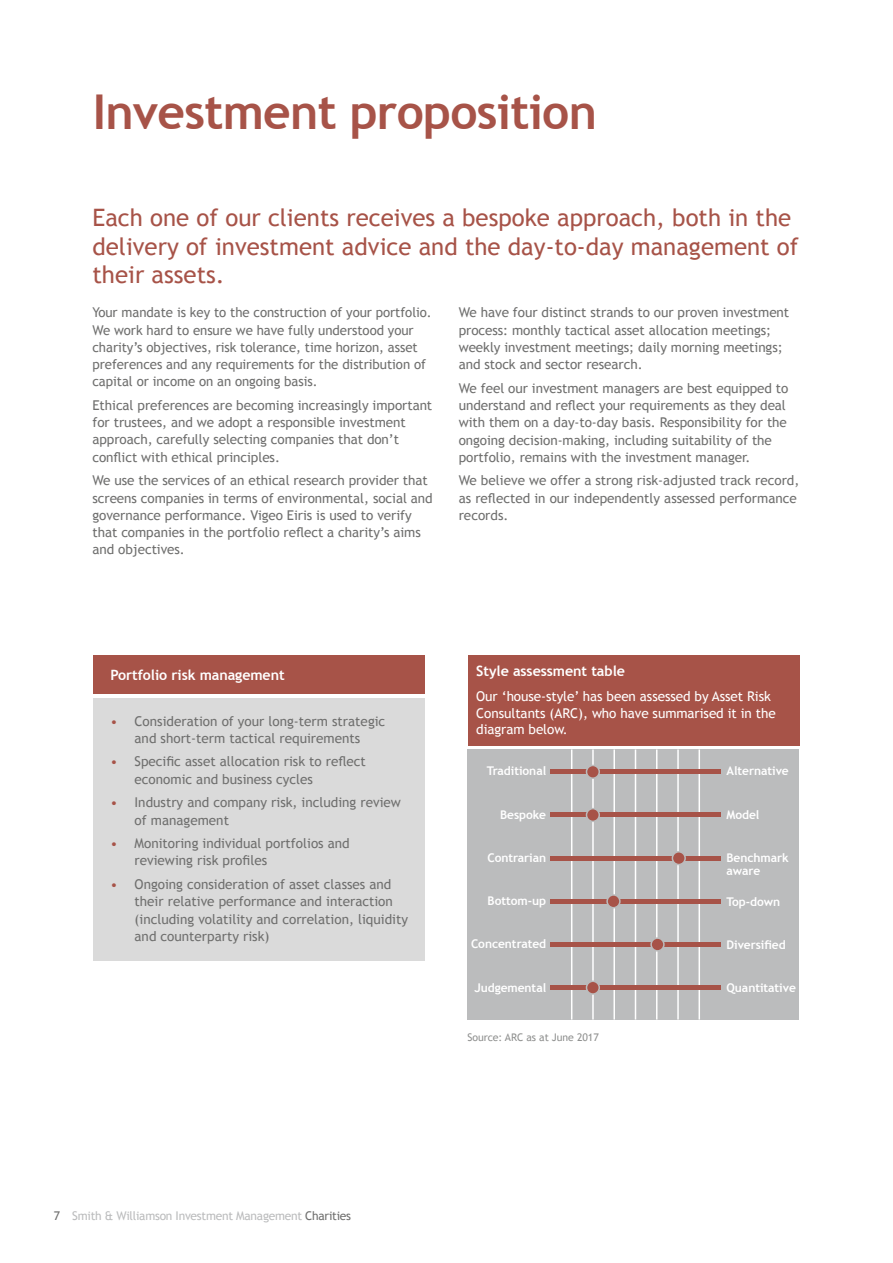
<style>
.page{position:relative;width:893px;height:1263px;background:#fff}
.page>*{position:absolute;margin:0;border:0;box-sizing:border-box;transform-origin:0 0}
.t1{font:700 48px "Trebuchet MS";letter-spacing:-.015em;color:#a75348}
.t2{font:24px/28.5px "Trebuchet MS";color:#a75348}
.t3{font:700 14.25px "Trebuchet MS";letter-spacing:-.005em;color:#fff}
.t4{font:13.5px/17.2px "Trebuchet MS";letter-spacing:-.005em;color:#6f6f6e}
.t5{font:13.5px/16.5px "Trebuchet MS";letter-spacing:-.005em;color:#fff}
.t6{font:700 12px/13.5px "Trebuchet MS";letter-spacing:-.005em;color:#fff}
.t7{font:12px "Trebuchet MS";letter-spacing:-.02em;color:#bbbcbd}
.t8{font:10.5px "Trebuchet MS";letter-spacing:-.005em;color:#8f908f}
.s1{color:#a75348}
.s2{color:#6f6f6e}
</style>
<div class="page">
<hr style="left:892px;top:0;width:1px;height:1263px;background:#969696">
<div style="left:468px;top:655px;width:331px;height:90px;background:#a75348"></div>
<div style="left:468px;top:749px;width:331px;height:270px;background:#bbbcbd"></div>
<hr style="left:571px;top:749px;width:1px;height:270px;background:#fff">
<hr style="left:592px;top:749px;width:2px;height:270px;background:#fff">
<hr style="left:613px;top:749px;width:2px;height:270px;background:#fff">
<hr style="left:635px;top:749px;width:1px;height:270px;background:#fff">
<hr style="left:656px;top:749px;width:1px;height:270px;background:#fff">
<hr style="left:677px;top:749px;width:2px;height:270px;background:#fff">
<hr style="left:698px;top:749px;width:2px;height:270px;background:#fff">
<hr style="left:550px;top:770px;width:170px;height:4px;background:#a75348">
<div style="left:586px;top:765px;width:13px;height:13px;background:#a75348;border-radius:50%"></div>
<div style="left:586px;top:765px;width:14px;height:14px;border:2px solid #bbbcbd;border-radius:50%"></div>
<hr style="left:550px;top:813px;width:170px;height:4px;background:#a75348">
<div style="left:586px;top:809px;width:13px;height:12px;background:#a75348;border-radius:50%"></div>
<div style="left:586px;top:808px;width:14px;height:14px;border:2px solid #bbbcbd;border-radius:50%"></div>
<hr style="left:550px;top:856px;width:170px;height:4px;background:#a75348">
<div style="left:672px;top:852px;width:13px;height:12px;background:#a75348;border-radius:50%"></div>
<div style="left:672px;top:851px;width:14px;height:14px;border:2px solid #bbbcbd;border-radius:50%"></div>
<hr style="left:550px;top:899px;width:170px;height:4px;background:#a75348">
<div style="left:607px;top:895px;width:13px;height:13px;background:#a75348;border-radius:50%"></div>
<div style="left:606px;top:894px;width:15px;height:14px;border:2px solid #bbbcbd;border-radius:50%"></div>
<hr style="left:550px;top:942px;width:170px;height:4px;background:#a75348">
<div style="left:651px;top:938px;width:13px;height:13px;background:#a75348;border-radius:50%"></div>
<div style="left:650px;top:937px;width:15px;height:14px;border:2px solid #bbbcbd;border-radius:50%"></div>
<div style="left:550px;top:985px;width:170px;height:5px;background:#a75348"></div>
<div style="left:586px;top:981px;width:13px;height:13px;background:#a75348;border-radius:50%"></div>
<div style="left:586px;top:980px;width:14px;height:15px;border:2px solid #bbbcbd;border-radius:50%"></div>
<div style="left:94px;top:655px;width:331px;height:39px;background:#a75348"></div>
<div style="left:94px;top:699px;width:331px;height:262px;background:#dadada"></div>
<h1 class="t1" style="left:93px;top:82px;width:506px">Investment proposition</h1>
<h2 class="t2" style="left:92px;top:204px;width:708px">Each one of our clients receives a bespoke approach, both in the delivery of investment advice and the day-to-day management of their assets.</h2>
<p class="t4" style="left:92px;top:304px;width:341px">Your mandate is key to the construction of your portfolio.<br>We work hard to ensure we have fully understood your charity’s objectives, risk tolerance, time horizon, asset preferences and any requirements for the distribution of capital or income on an ongoing basis.</p>
<p class="t4" style="left:92px;top:397px;width:341px">Ethical preferences are becoming increasingly important for trustees, and we adopt a responsible investment approach, carefully selecting companies that don’t conflict with ethical principles.</p>
<p class="t4" style="left:92px;top:472px;width:342px">We use the services of an ethical research provider that screens companies in terms of environmental, social and governance performance. Vigeo Eiris is used to verify that companies in the portfolio reflect a charity’s aims and objectives.</p>
<p class="t4" style="left:459px;top:304px;width:332px">We have four distinct strands to our proven investment process: monthly tactical asset allocation meetings; weekly investment meetings; daily morning meetings; and stock and sector research.</p>
<p class="t4" style="left:459px;top:379px;width:331px">We feel our investment managers are best equipped to understand and reflect your requirements as they deal with them on a day-to-day basis. Responsibility for the ongoing decision-making, including suitability of the portfolio, remains with the investment manager.</p>
<p class="t4" style="left:459px;top:472px;width:342px">We believe we offer a strong risk-adjusted track record, as reflected in our independently assessed performance records.</p>
<p class="t3" style="left:111px;top:666px;width:176px">Portfolio risk management</p>
<p class="t4" style="left:111px;top:712px;width:276px;text-align:center"><span class="s1">•</span> Consideration of your long-term strategic and short-term tactical requirements</p>
<p class="t4" style="left:135px;top:753px;width:233px;text-indent:-24px"><span class="s1">•</span> Specific asset allocation risk to reflect economic and business cycles</p>
<p class="t4" style="left:135px;top:794px;width:268px;text-indent:-24px"><span class="s1">•</span> Industry and company risk, including review of management</p>
<p class="t4" style="left:135px;top:835px;width:217px;text-indent:-24px"><span class="s1">•</span> Monitoring individual portfolios and reviewing risk profiles</p>
<p class="t4" style="left:135px;top:876px;width:275px;text-indent:-24px"><span class="s1">•</span> Ongoing consideration of asset classes and their relative performance and interaction (including volatility and correlation, liquidity and counterparty risk)</p>
<p class="t3" style="left:476px;top:662px;width:150px">Style assessment table</p>
<p class="t5" style="left:476px;top:688px;width:301px">Our ‘house-style’ has been assessed by Asset Risk<br>Consultants (ARC), who have summarised it in the diagram below.</p>
<p class="t6" style="left:487px;top:764px;width:61px">Traditional</p>
<p class="t6" style="left:500px;top:808px;width:48px">Bespoke</p>
<p class="t6" style="left:487px;top:851px;width:60px">Contrarian</p>
<p class="t6" style="left:488px;top:894px;width:60px">Bottom-up</p>
<p class="t6" style="left:471px;top:937px;width:77px">Concentrated</p>
<p class="t6" style="left:474px;top:981px;width:73px">Judgemental</p>
<p class="t6" style="left:726px;top:764px;width:64px">Alternative</p>
<p class="t6" style="left:726px;top:807px;width:34px">Model</p>
<p class="t6" style="left:726px;top:851px;width:64px">Benchmark aware</p>
<p class="t6" style="left:726px;top:895px;width:55px">Top-down</p>
<p class="t6" style="left:726px;top:938px;width:61px">Diversified</p>
<p class="t6" style="left:726px;top:981px;width:71px">Quantitative</p>
<p class="t8" style="left:467px;top:1031px;width:133px">Source: ARC as at June 2017</p>
<p class="t7" style="left:54px;top:1208px;width:299px"><span class="s2">7</span> Smith &amp; Williamson Investment Management <span class="s2">Charities</span></p>
</div>
